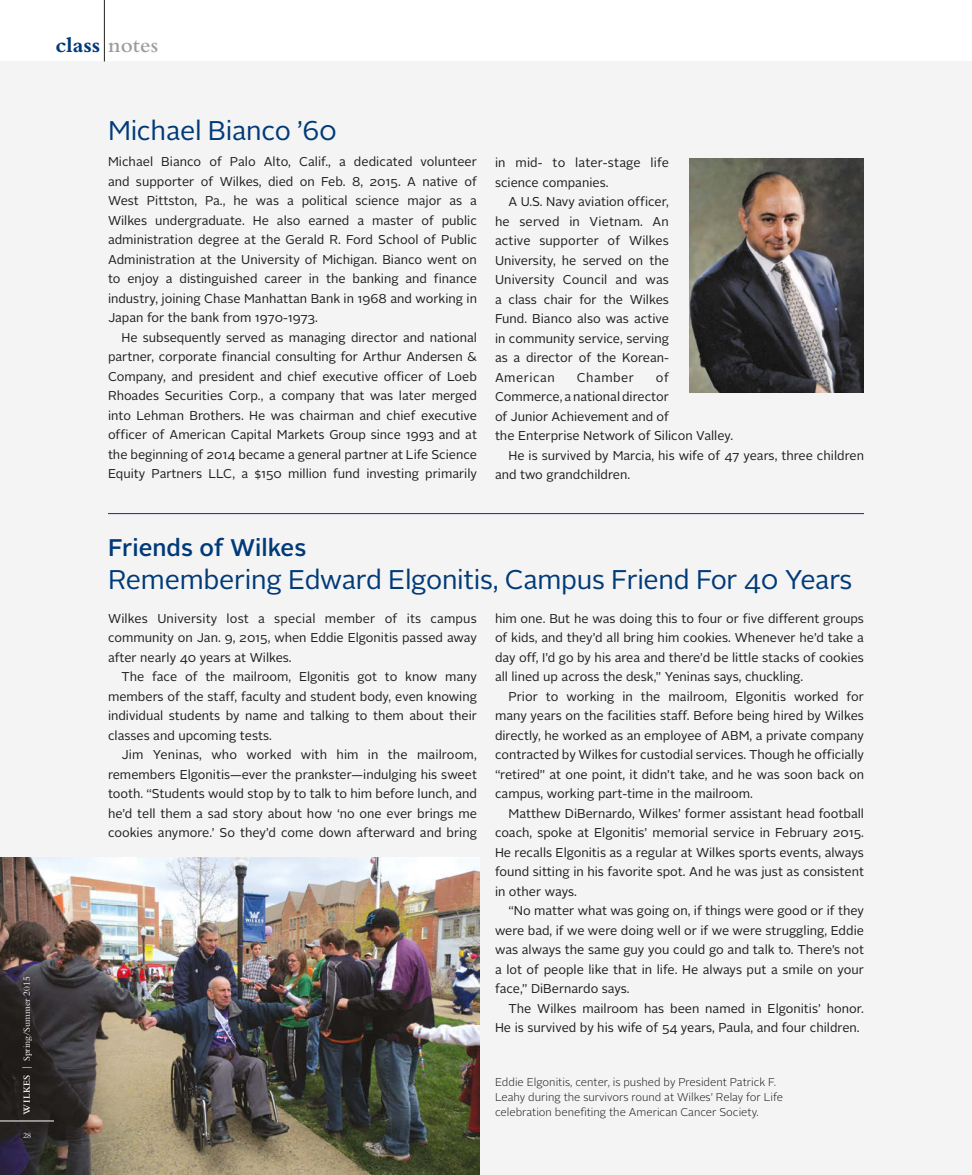
<style>
.page{position:relative;width:972px;height:1175px;background:#fff}
.page>*{position:absolute;margin:0;border:0;box-sizing:border-box;transform-origin:0 0}
.t1{font:27px "Alright Sans";letter-spacing:-.01em;color:#003a78}
.t2{font:500 24px "Alright Sans";color:#003a78}
.t3{font:700 22.5px "Bembo";color:#003a78}
.t4{font:12.75px/19.5px "Alright Sans";color:#1d1d1b;text-align:justify}
.t5{font:12.75px "Alright Sans";letter-spacing:.04em;color:#1d1d1b}
.t6{font:300 11.25px/15px "Alright Sans";color:#1d1d1b}
.t7{font:9.75px "Bembo";color:#fff}
.t8{font:8.25px "Bembo";color:#fff}
.s1{font-weight:600;color:#9d9d9c}
.s2{font-weight:600}
.s3{font-family:"Alright Sans";font-weight:300}
</style>
<div class="page">
<div style="left:0;top:61px;width:972px;height:1113px;background:#f4f4f4"></div>
<hr style="left:104px;top:0;width:1px;height:61px;background:#1d1d1b">
<img style="left:0;top:858px;width:479px;height:316px">
<hr style="left:0;top:1120px;width:54px;height:1px;background:#fff">
<img style="left:689px;top:158px;width:175px;height:234px">
<hr style="left:108px;top:513px;width:756px;height:1px;background:#003a78">
<h3 class="t3" style="left:56px;top:32px;width:104px">class <span class="s1">notes</span></h3>
<p class="t7" style="left:21px;top:1114px;width:139px;rotate:-90deg"><span class="s2">WILKES</span> <span class="s3">|</span> Spring/Summer 2015</p>
<p class="t8" style="left:23px;top:1131px;width:10px">28</p>
<h1 class="t1" style="left:108px;top:112px;width:230px">Michael Bianco ’60</h1>
<p class="t4" style="left:108px;top:152px;width:371px">Michael Bianco of Palo Alto, Calif., a dedicated volunteer and supporter of Wilkes, died on Feb. 8, 2015. A native of West Pittston, Pa., he was a political science major as a Wilkes undergraduate. He also earned a master of public administration degree at the Gerald R. Ford School of Public Administration at the University of Michigan. Bianco went on to enjoy a distinguished career in the banking and finance industry, joining Chase Manhattan Bank in 1968 and working in Japan for the bank from 1970-1973.</p>
<p class="t4" style="left:108px;top:328px;width:371px;text-indent:14px">He subsequently served as managing director and national partner, corporate financial consulting for Arthur Andersen &amp; Company, and president and chief executive officer of Loeb Rhoades Securities Corp., a company that was later merged into Lehman Brothers. He was chairman and chief executive officer of American Capital Markets Group since 1993 and at the beginning of 2014 became a general partner at Life Science Equity Partners LLC, a $150 million fund investing primarily</p>
<p class="t4" style="left:495px;top:153px;width:175px">in mid- to later-stage life science companies.</p>
<p class="t4" style="left:495px;top:192px;width:176px;text-indent:14px">A U.S. Navy aviation officer, he served in Vietnam. An active supporter of Wilkes University, he served on the University Council and was a class chair for the Wilkes Fund. Bianco also was active in community service, serving as a director of the Korean-American</p>
<p class="t5" style="left:577px;top:368px;width:59px">Chamber</p>
<p class="t4" style="left:656px;top:367px;width:15px">of</p>
<p class="t4" style="left:495px;top:387px;width:176px">Commerce, a national director</p>
<p class="t4" style="left:495px;top:406px;width:175px">of Junior Achievement and of</p>
<p class="t4" style="left:495px;top:426px;width:240px">the Enterprise Network of Silicon Valley.</p>
<p class="t4" style="left:509px;top:445px;width:357px">He is survived by Marcia, his wife of 47 years, three children</p>
<p class="t4" style="left:495px;top:465px;width:137px">and two grandchildren.</p>
<h2 class="t2" style="left:108px;top:531px;width:200px">Friends of Wilkes</h2>
<h1 class="t1" style="left:108px;top:561px;width:746px">Remembering Edward Elgonitis, Campus Friend For 40 Years</h1>
<p class="t4" style="left:108px;top:609px;width:371px">Wilkes University lost a special member of its campus community on Jan. 9, 2015, when Eddie Elgonitis passed away after nearly 40 years at Wilkes.</p>
<p class="t4" style="left:108px;top:667px;width:371px;text-indent:14px">The face of the mailroom, Elgonitis got to know many members of the staff, faculty and student body, even knowing individual students by name and talking to them about their classes and upcoming tests.</p>
<p class="t4" style="left:108px;top:745px;width:371px;text-indent:14px">Jim Yeninas, who worked with him in the mailroom, remembers Elgonitis—ever the prankster—indulging his sweet tooth. “Students would stop by to talk to him before lunch, and he’d tell them a sad story about how ‘no one ever brings me cookies anymore.’ So they’d come down afterward and bring</p>
<p class="t4" style="left:495px;top:609px;width:370px">him one. But he was doing this to four or five different groups of kids, and they’d all bring him cookies. Whenever he’d take a day off, I’d go by his area and there’d be little stacks of cookies all lined up across the desk,” Yeninas says, chuckling.</p>
<p class="t4" style="left:495px;top:687px;width:371px;text-indent:14px">Prior to working in the mailroom, Elgonitis worked for many years on the facilities staff. Before being hired by Wilkes directly, he worked as an employee of ABM, a private company contracted by Wilkes for custodial services. Though he officially “retired” at one point, it didn’t take, and he was soon back on campus, working part-time in the mailroom.</p>
<p class="t4" style="left:495px;top:804px;width:371px;text-indent:14px">Matthew DiBernardo, Wilkes’ former assistant head football coach, spoke at Elgonitis’ memorial service in February 2015.<br>He recalls Elgonitis as a regular at Wilkes sports events, always found sitting in his favorite spot. And he was just as consistent in other ways.</p>
<p class="t4" style="left:495px;top:901px;width:371px;text-indent:14px">“No matter what was going on, if things were good or if they were bad, if we were doing well or if we were struggling, Eddie was always the same guy you could go and talk to. There’s not a lot of people like that in life. He always put a smile on your face,” DiBernardo says.</p>
<p class="t4" style="left:495px;top:999px;width:371px;text-indent:14px">The Wilkes mailroom has been named in Elgonitis’ honor.<br>He is survived by his wife of 54 years, Paula, and four children.</p>
<p class="t6" style="left:495px;top:1074px;width:290px">Eddie Elgonitis, center, is pushed by President Patrick F.<br>Leahy during the survivors round at Wilkes’ Relay for Life celebration benefiting the American Cancer Society.</p>
</div>
